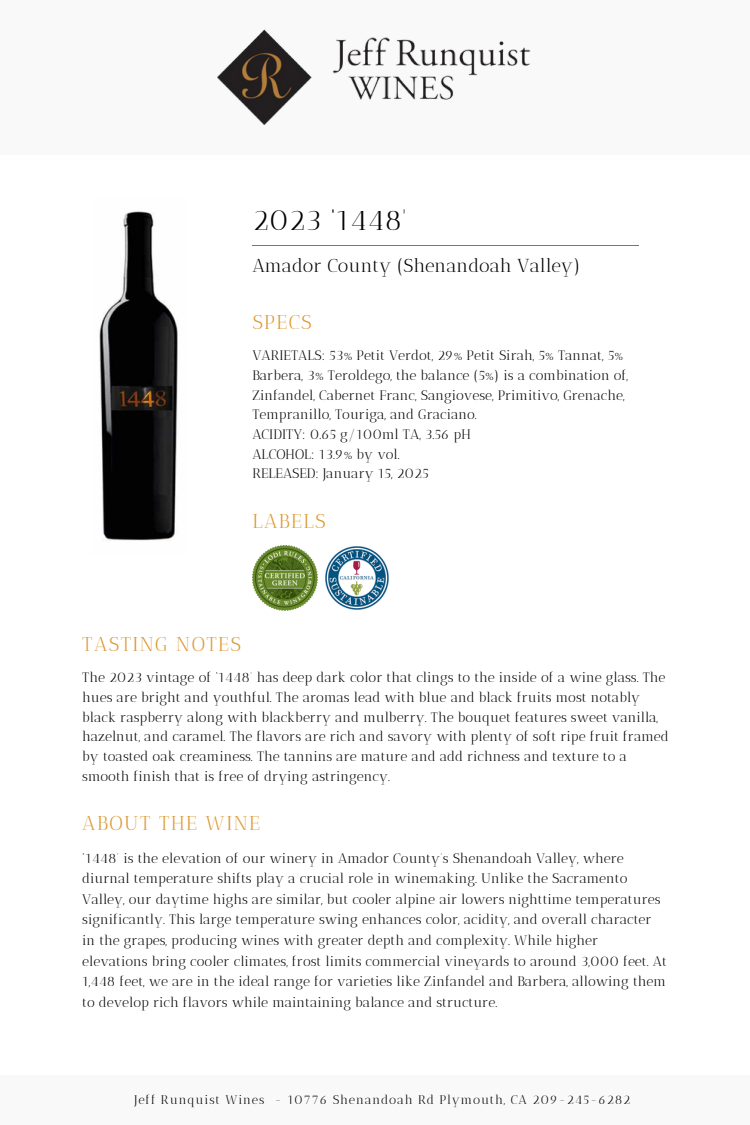
<style>
.page{position:relative;width:750px;height:1125px;background:#fff}
.page>*{position:absolute;margin:0;border:0;box-sizing:border-box;transform-origin:0 0}
.t1{font:28.75px "Antic Didone";color:#000}
.t2{font:20px "Antic Didone";letter-spacing:.07em;color:#d93}
.t3{font:18.75px "Antic Didone";color:#000}
.t4{font:13.75px/19.8px "Antic Didone";color:#000}
.t5{font:12.5px "Antic Didone";letter-spacing:.07em;color:#000}
</style>
<div class="page">
<div style="left:0;top:0;width:750px;height:154px;background:#f9f9f9"></div>
<img style="left:217px;top:29px;width:314px;height:96px">
<div style="left:0;top:1075px;width:750px;height:50px;background:#f9f9f9"></div>
<img style="left:99px;top:211px;width:79px;height:330px">
<hr style="left:252px;top:245px;width:387px;height:1px;background:#777">
<img style="left:252px;top:545px;width:65px;height:65px">
<img style="left:325px;top:546px;width:64px;height:64px">
<p class="t1" style="left:252px;top:203px;width:157px">2023 ‘1448'</p>
<p class="t3" style="left:252px;top:255px;width:330px">Amador County (Shenandoah Valley)</p>
<p class="t2" style="left:252px;top:310px;width:61px">SPECS</p>
<p class="t4" style="left:252px;top:346px;width:377px">VARIETALS: 53% Petit Verdot, 29% Petit Sirah, 5% Tannat, 5% Barbera, 3% Teroldego, the balance (5%) is a combination of, Zinfandel, Cabernet Franc, Sangiovese, Primitivo, Grenache, Tempranillo, Touriga, and Graciano.</p>
<p class="t4" style="left:252px;top:424px;width:220px">ACIDITY: 0.65 g/100ml TA, 3.56 pH</p>
<p class="t4" style="left:252px;top:444px;width:149px">ALCOHOL: 13.9% by vol.</p>
<h2 class="t4" style="left:252px;top:464px;width:178px">RELEASED: January 15, 2025</h2>
<p class="t2" style="left:252px;top:509px;width:75px">LABELS</p>
<h3 class="t2" style="left:82px;top:632px;width:160px">TASTING NOTES</h3>
<p class="t4" style="left:82px;top:668px;width:588px">The 2023 vintage of ‘1448’ has deep dark color that clings to the inside of a wine glass. The hues are bright and youthful. The aromas lead with blue and black fruits most notably black raspberry along with blackberry and mulberry. The bouquet features sweet vanilla, hazelnut, and caramel. The flavors are rich and savory with plenty of soft ripe fruit framed by toasted oak creaminess. The tannins are mature and add richness and texture to a smooth finish that is free of drying astringency.</p>
<p class="t2" style="left:82px;top:811px;width:179px">ABOUT THE WINE</p>
<h2 class="t4" style="left:82px;top:848px;width:586px;line-height:20.6px">‘1448’ is the elevation of our winery in Amador County’s Shenandoah Valley, where diurnal temperature shifts play a crucial role in winemaking. Unlike the Sacramento Valley, our daytime highs are similar, but cooler alpine air lowers nighttime temperatures significantly. This large temperature swing enhances color, acidity, and overall character in the grapes, producing wines with greater depth and complexity. While higher elevations bring cooler climates, frost limits commercial vineyards to around 3,000 feet. At 1,448 feet, we are in the ideal range for varieties like Zinfandel and Barbera, allowing them to develop rich flavors while maintaining balance and structure.</h2>
<h1 class="t5" style="left:135px;top:1092px;width:497px">Jeff Runquist Wines - 10776 Shenandoah Rd Plymouth, CA 209-245-6282</h1>
</div>
